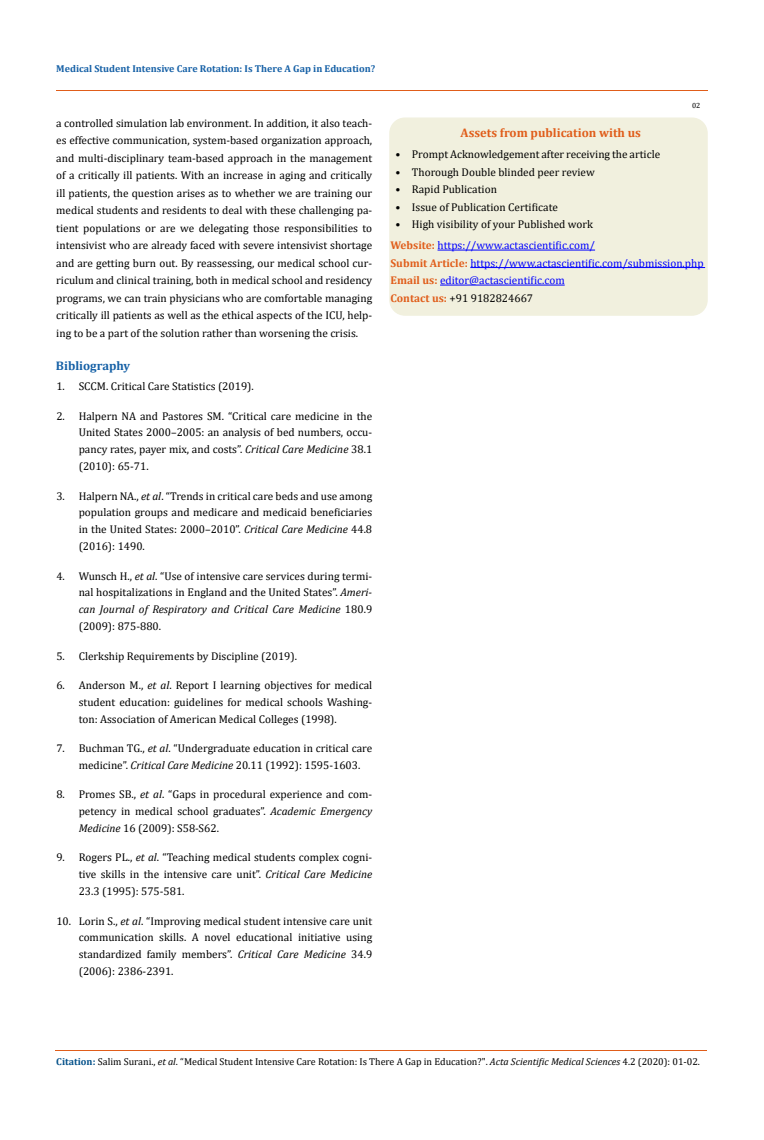
<style>
.page{position:relative;width:764px;height:1140px;background:#fff}
.page>*{position:absolute;margin:0;border:0;box-sizing:border-box;transform-origin:0 0}
.t1{font:700 12.5px "Cambria";color:#e05d1a}
.t2{font:700 12.5px "Cambria";color:#1560a6}
.t3{font:11.25px/16.9px "Cambria";color:#000;text-align:justify}
.t4{font:11.25px/17.5px "Cambria";color:#00f}
.t5{font:10px "Cambria";color:#000}
.t6{font:700 10px "Cambria";color:#1560a6}
.t7{font:7.5px "Cambria";color:#000}
.s1{font-style:italic}
.s2{font-weight:700;color:#e05d1a}
.s3{color:#000}
.s4{font-weight:700;color:#035089}
</style>
<div class="page">
<hr style="left:56px;top:91px;width:651px;height:1px;background:#e05d1a">
<div style="left:390px;top:118px;width:317px;height:197px;background:#f1f0de;border-radius:15px"></div>
<div style="left:389px;top:118px;width:319px;height:198px;border:1px solid #f1f0de;border-radius:15px"></div>
<hr style="left:437px;top:250px;width:158px;height:1px;background:#00f">
<hr style="left:470px;top:267px;width:235px;height:1px;background:#00f">
<hr style="left:440px;top:285px;width:125px;height:1px;background:#00f">
<hr style="left:55px;top:1051px;width:651px;height:1px;background:#e05d1a">
<p class="t6" style="left:56px;top:61px;width:321px">Medical Student Intensive Care Rotation: Is There A Gap in Education?</p>
<p class="t3" style="left:56px;top:114px;width:317px;line-height:17.5px">a controlled simulation lab environment. In addition, it also teach&shy;es effective communication, system-based organization approach, and multi-disciplinary team-based approach in the management of a critically ill patients. With an increase in aging and critically ill patients, the question arises as to whether we are training our medical students and residents to deal with these challenging pa&shy;tient populations or are we delegating those responsibilities to intensivist who are already faced with severe intensivist shortage and are getting burn out. By reassessing, our medical school cur&shy;riculum and clinical training, both in medical school and residency programs, we can train physicians who are comfortable managing critically ill patients as well as the ethical aspects of the ICU, help&shy;ing to be a part of the solution rather than worsening the crisis.</p>
<p class="t2" style="left:56px;top:357px;width:76px">Bibliography</p>
<p class="t3" style="left:56px;top:378px;width:199px">1. SCCM. Critical Care Statistics (2019).</p>
<p class="t3" style="left:79px;top:407px;width:295px;text-indent:-22px">2. Halpern NA and Pastores SM. “Critical care medicine in the United States 2000–2005: an analysis of bed numbers, occu&shy;pancy rates, payer mix, and costs”. <span class="s1">Critical Care Medicine</span> 38.1 (2010): 65-71.</p>
<p class="t3" style="left:79px;top:487px;width:295px;text-indent:-22px">3. Halpern NA., <span class="s1">et al</span>. “Trends in critical care beds and use among population groups and medicare and medicaid beneficiaries in the United States: 2000–2010”. <span class="s1">Critical Care Medicine</span> 44.8 (2016): 1490.</p>
<p class="t3" style="left:79px;top:567px;width:295px;text-indent:-22px">4. Wunsch H., <span class="s1">et al</span>. “Use of intensive care services during termi&shy;nal hospitalizations in England and the United States”. <span class="s1">Ameri&shy;can Journal of Respiratory and Critical Care Medicine</span> 180.9 (2009): 875-880.</p>
<p class="t3" style="left:56px;top:647px;width:242px">5. Clerkship Requirements by Discipline (2019).</p>
<p class="t3" style="left:79px;top:677px;width:295px;text-indent:-22px">6. Anderson M., <span class="s1">et al</span>. Report I learning objectives for medical student education: guidelines for medical schools Washing&shy;ton: Association of American Medical Colleges (1998).</p>
<p class="t3" style="left:79px;top:740px;width:295px;text-indent:-22px">7. Buchman TG., <span class="s1">et al</span>. “Undergraduate education in critical care medicine”. <span class="s1">Critical Care Medicine</span> 20.11 (1992): 1595-1603.</p>
<p class="t3" style="left:79px;top:786px;width:295px;text-indent:-22px">8. Promes SB., <span class="s1">et al</span>. “Gaps in procedural experience and com&shy;petency in medical school graduates”. <span class="s1">Academic Emergency Medicine</span> 16 (2009): S58-S62.</p>
<p class="t3" style="left:79px;top:849px;width:295px;text-indent:-22px">9. Rogers PL., <span class="s1">et al</span>. “Teaching medical students complex cogni&shy;tive skills in the intensive care unit”. <span class="s1">Critical Care Medicine </span>23.3 (1995): 575-581.</p>
<p class="t3" style="left:79px;top:912px;width:295px;text-indent:-22px">10. Lorin S., <span class="s1">et al</span>. “Improving medical student intensive care unit communication skills. A novel educational initiative using standardized family members”. <span class="s1">Critical Care Medicine</span> 34.9 (2006): 2386-2391.</p>
<p class="t1" style="left:460px;top:124px;width:182px">Assets from publication with us</p>
<p class="t3" style="left:396px;top:146px;width:266px">• Prompt Acknowledgement after receiving the article</p>
<p class="t3" style="left:396px;top:163px;width:201px">• Thorough Double blinded peer review</p>
<p class="t3" style="left:396px;top:181px;width:103px">• Rapid Publication</p>
<p class="t3" style="left:396px;top:198px;width:164px">• Issue of Publication Certificate</p>
<p class="t3" style="left:396px;top:216px;width:199px">• High visibility of your Published work</p>
<p class="t7" style="left:692px;top:101px;width:10px">02</p>
<p class="t4" style="left:390px;top:237px;width:315px"><span class="s2">Website:</span> https://www.actascientific.com/<br><span class="s2">Submit Article:</span> https://www.actascientific.com/submission.php <span class="s2">Email us:</span> editor@actascientific.com<br><span class="s2">Contact us:</span> <span class="s3">+91 9182824667</span></p>
<p class="t5" style="left:56px;top:1056px;width:645px"><span class="s4">Citation:</span> Salim Surani., <span class="s1">et al</span>. “Medical Student Intensive Care Rotation: Is There A Gap in Education?". <span class="s1">Acta Scientific Medical Sciences</span> 4.2 (2020): 01-02.</p>
</div>
